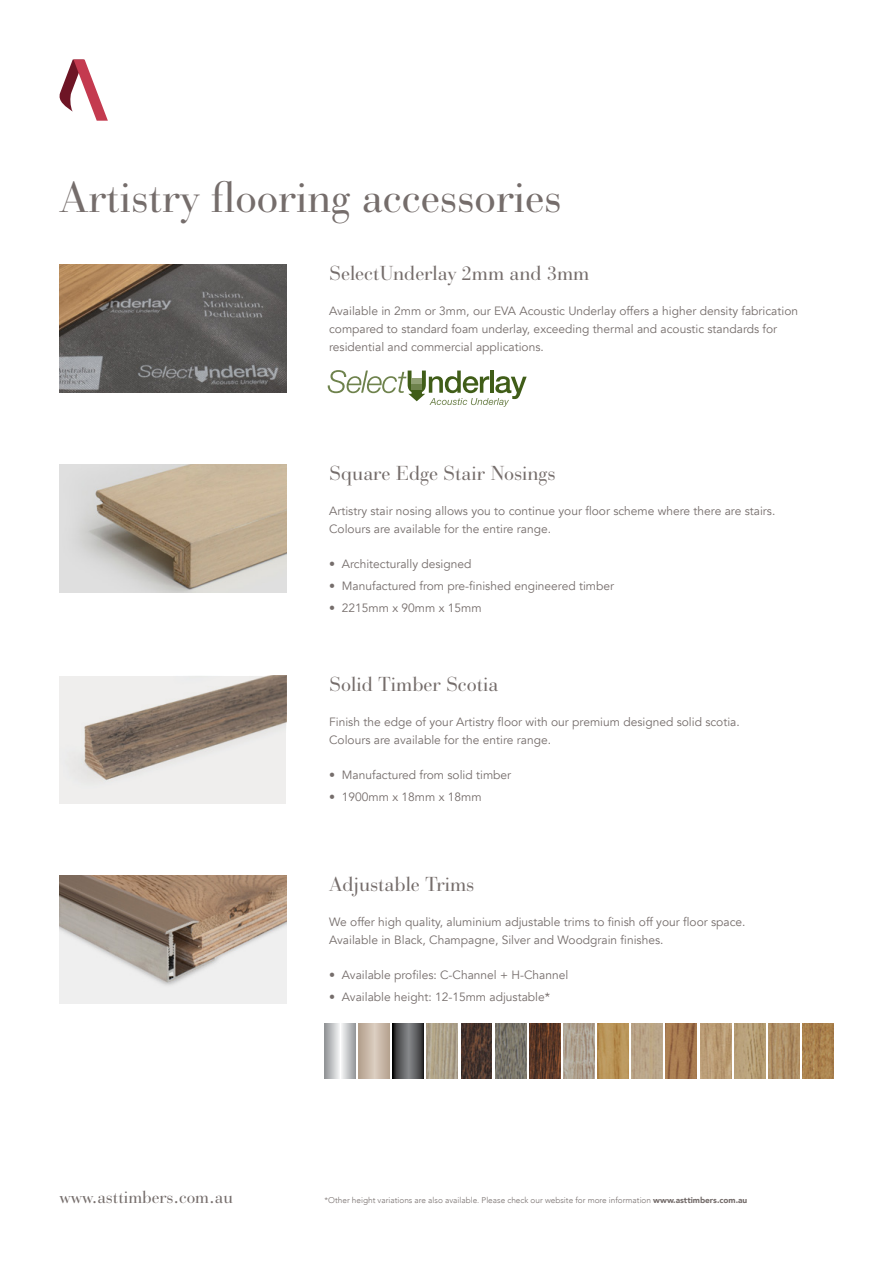
<style>
.page{position:relative;width:893px;height:1263px;background:#fff}
.page>*{position:absolute;margin:0;border:0;box-sizing:border-box;transform-origin:0 0}
.t1{font:45px "Parma MT Pro Display";color:#756d6b}
.t2{font:21px "Parma MT Pro Display";color:#756d6b}
.t3{font:18px "Parma MT Pro Display";color:#756d6b}
.t4{font:12px/18px "Avenir";color:#756d6b}
.t5{font:300 8.25px "Avenir";color:#756d6b}
.s1{font-weight:900}
</style>
<div class="page">
<svg style="left:60px;top:60px;width:48px;height:61px"></svg>
<img style="left:60px;top:265px;width:226px;height:127px">
<img style="left:60px;top:465px;width:226px;height:127px">
<img style="left:60px;top:676px;width:226px;height:127px">
<img style="left:60px;top:876px;width:226px;height:127px">
<svg style="left:327px;top:370px;width:200px;height:37px"></svg>
<img style="left:427px;top:1023px;width:31px;height:56px">
<img style="left:461px;top:1023px;width:31px;height:56px">
<img style="left:495px;top:1023px;width:31px;height:56px">
<img style="left:529px;top:1023px;width:31px;height:56px">
<img style="left:563px;top:1023px;width:31px;height:56px">
<img style="left:598px;top:1023px;width:31px;height:56px">
<img style="left:632px;top:1023px;width:31px;height:56px">
<img style="left:666px;top:1023px;width:31px;height:56px">
<img style="left:700px;top:1023px;width:31px;height:56px">
<img style="left:734px;top:1023px;width:31px;height:56px">
<img style="left:768px;top:1023px;width:31px;height:56px">
<img style="left:802px;top:1023px;width:31px;height:56px">
<svg style="left:393px;top:1023px;width:31px;height:56px"></svg>
<svg style="left:359px;top:1023px;width:30px;height:56px"></svg>
<svg style="left:324px;top:1023px;width:31px;height:56px"></svg>
<h1 class="t1" style="left:60px;top:169px;width:504px">Artistry flooring accessories</h1>
<h2 class="t2" style="left:329px;top:260px;width:262px">SelectUnderlay 2mm and 3mm</h2>
<p class="t4" style="left:329px;top:302px;width:470px">Available in 2mm or 3mm, our EVA Acoustic Underlay offers a higher density fabrication compared to standard foam underlay, exceeding thermal and acoustic standards for residential and commercial applications.</p>
<h2 class="t2" style="left:329px;top:460px;width:228px">Square Edge Stair Nosings</h2>
<p class="t4" style="left:329px;top:502px;width:448px">Artistry stair nosing allows you to continue your floor scheme where there are stairs.<br>Colours are available for the entire range.</p>
<p class="t4" style="left:329px;top:555px;width:144px">• Architecturally designed</p>
<p class="t4" style="left:329px;top:577px;width:286px">• Manufactured from pre-finished engineered timber</p>
<p class="t4" style="left:329px;top:599px;width:154px">• 2215mm x 90mm x 15mm</p>
<h2 class="t2" style="left:329px;top:671px;width:171px">Solid Timber Scotia</h2>
<p class="t4" style="left:329px;top:713px;width:412px">Finish the edge of your Artistry floor with our premium designed solid scotia.<br>Colours are available for the entire range.</p>
<p class="t4" style="left:329px;top:766px;width:184px">• Manufactured from solid timber</p>
<p class="t4" style="left:329px;top:788px;width:154px">• 1900mm x 18mm x 18mm</p>
<h3 class="t3" style="left:60px;top:1186px;width:175px">www.asttimbers.com.au</h3>
<h2 class="t2" style="left:329px;top:871px;width:147px">Adjustable Trims</h2>
<p class="t4" style="left:329px;top:913px;width:418px">We offer high quality, aluminium adjustable trims to finish off your floor space.<br>Available in Black, Champagne, Silver and Woodgrain finishes.</p>
<p class="t4" style="left:329px;top:966px;width:241px">• Available profiles: C-Channel + H-Channel</p>
<p class="t4" style="left:329px;top:988px;width:222px">• Available height: 12-15mm adjustable*</p>
<p class="t5" style="left:325px;top:1196px;width:424px">*Other height variations are also available. Please check our website for more information <span class="s1">www.asttimbers.com.au</span></p>
</div>
